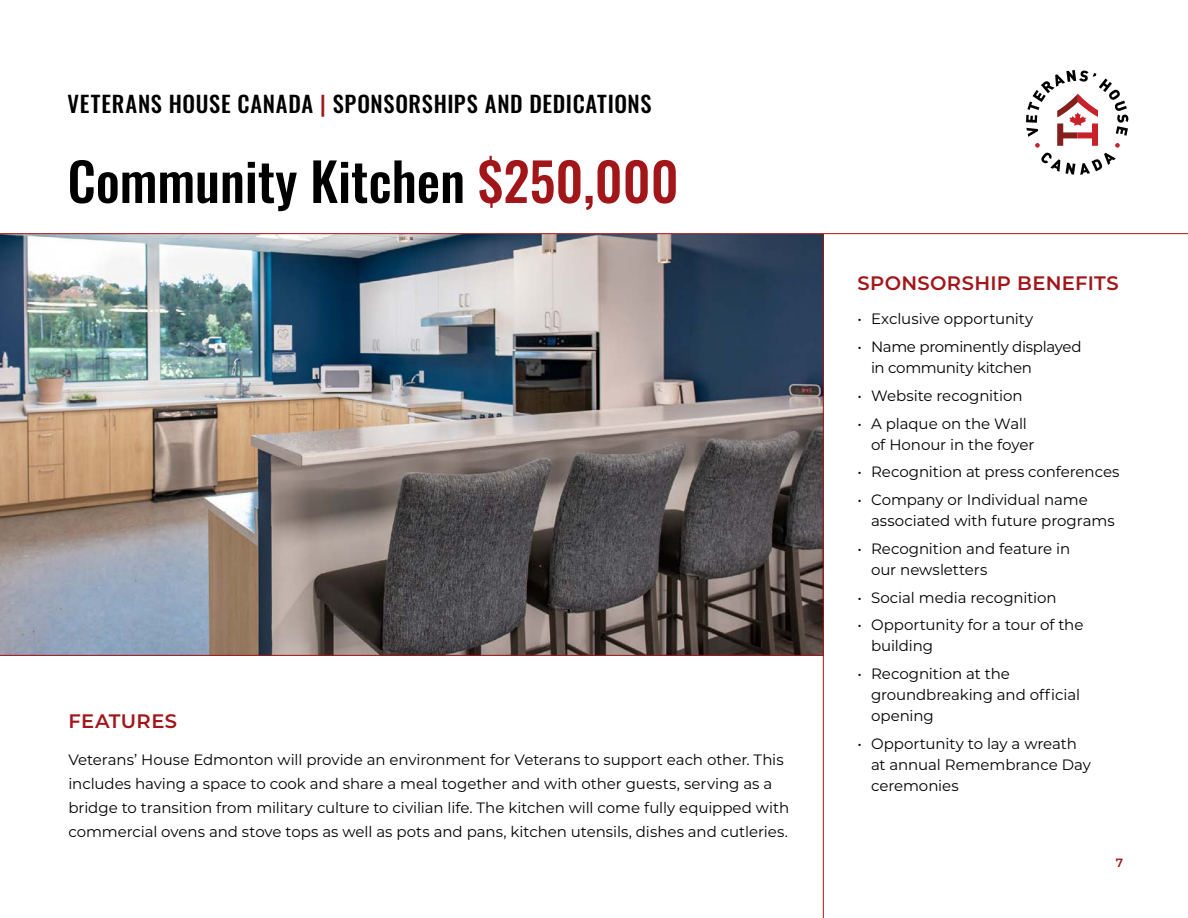
<style>
.page{position:relative;width:1188px;height:918px;background:#fff}
.page>*{position:absolute;margin:0;border:0;box-sizing:border-box;transform-origin:0 0}
.t1{font:52.5px "Oswald";color:#000}
.t2{font:22.5px "Oswald";letter-spacing:.03em;color:#000}
.t3{font:600 19.5px "Montserrat";letter-spacing:.02em;color:#a2161a}
.t4{font:15px/21px "Montserrat";letter-spacing:-.005em;color:#000}
.t5{font:15px/21px "Montserrat";letter-spacing:-.025em;color:#000}
.t6{font:600 12px "Montserrat";color:#a2161a}
.s1{color:#a2161a}
</style>
<div class="page">
<svg style="left:1026px;top:70px;width:102px;height:105px"></svg>
<img style="left:0;top:234px;width:823px;height:421px">
<hr style="left:0;top:655px;width:824px;height:1px;background:#a2161a">
<hr style="left:823px;top:234px;width:1px;height:684px;background:#a2161a">
<hr style="left:0;top:233px;width:1188px;height:1px;background:#a2161a">
<h2 class="t2" style="left:68px;top:84px;width:586px">VETERANS HOUSE CANADA <span class="s1">|</span> SPONSORSHIPS AND DEDICATIONS</h2>
<h1 class="t1" style="left:68px;top:135px;width:613px">Community Kitchen <span class="s1">$250,000</span></h1>
<h3 class="t3" style="left:68px;top:707px;width:110px">FEATURES</h3>
<p class="t4" style="left:68px;top:747px;width:722px;line-height:24px">Veterans’ House Edmonton will provide an environment for Veterans to support each other. This includes having a space to cook and share a meal together and with other guests, serving as a bridge to transition from military culture to civilian life. The kitchen will come fully equipped with commercial ovens and stove tops as well as pots and pans, kitchen utensils, dishes and cutleries.</p>
<h3 class="t3" style="left:858px;top:269px;width:263px">SPONSORSHIP BENEFITS</h3>
<p class="t4" style="left:858px;top:308px;width:177px">• Exclusive opportunity</p>
<p class="t5" style="left:871px;top:336px;width:212px;text-indent:-14px">• Name prominently displayed in community kitchen</p>
<p class="t4" style="left:858px;top:385px;width:167px">• Website recognition</p>
<p class="t4" style="left:871px;top:412px;width:165px;text-indent:-14px">• A plaque on the Wall of Honour in the foyer</p>
<p class="t4" style="left:858px;top:461px;width:264px">• Recognition at press conferences</p>
<p class="t4" style="left:871px;top:489px;width:245px;text-indent:-14px">• Company or Individual name associated with future programs</p>
<p class="t4" style="left:871px;top:538px;width:201px;text-indent:-14px">• Recognition and feature in our newsletters</p>
<p class="t4" style="left:858px;top:586px;width:201px">• Social media recognition</p>
<p class="t4" style="left:871px;top:614px;width:214px;text-indent:-14px">• Opportunity for a tour of the building</p>
<p class="t4" style="left:871px;top:663px;width:211px;text-indent:-14px">• Recognition at the groundbreaking and official opening</p>
<p class="t4" style="left:871px;top:733px;width:221px;text-indent:-14px">• Opportunity to lay a wreath at annual Remembrance Day ceremonies</p>
<p class="t6" style="left:1116px;top:854px;width:9px">7</p>
</div>
